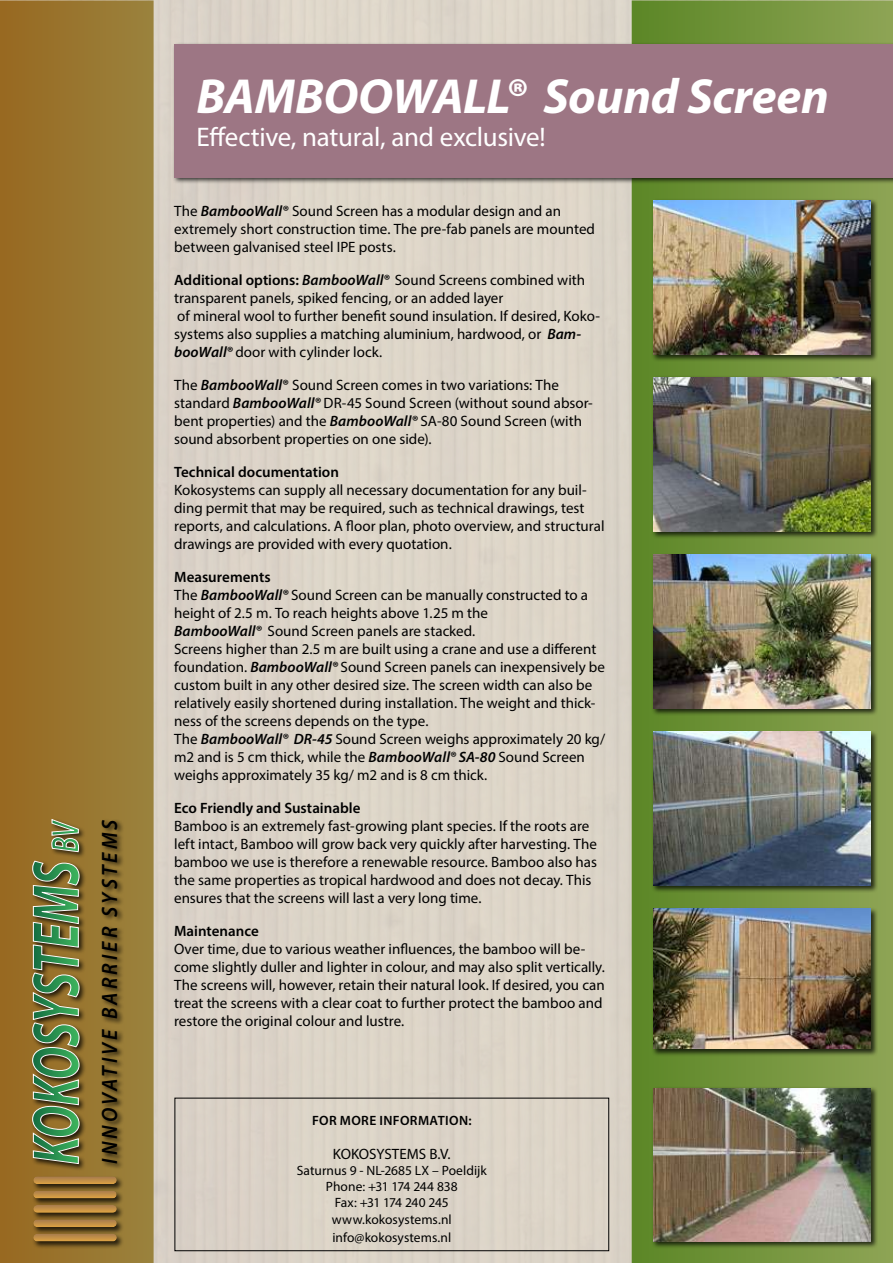
<style>
.page{position:relative;width:893px;height:1263px;background:#fff}
.page>*{position:absolute;margin:0;border:0;box-sizing:border-box;transform-origin:0 0}
.t1{font:italic 700 49.5px "Myriad Pro";letter-spacing:-.01em;color:#fff}
.t2{font:27px "Myriad Pro";letter-spacing:-.01em;color:#fff}
.t3{font:italic 600 22.2px "Myriad Pro";letter-spacing:.15em;color:#000;scale:.93 1}
.t4{font:15px/18px "Myriad Pro";color:#000}
.t5{font:600 15px "Myriad Pro";color:#000}
.t6{font:13.5px/16.2px "Myriad Pro";color:#000;text-align:center}
.t7{font:600 13.5px "Myriad Pro";letter-spacing:.03em;color:#000}
.s1{font-weight:600;font-style:italic}
.s2{font-weight:600}
</style>
<div class="page">
<div style="left:153px;top:0;width:479px;height:1263px;background:#dcd4c7"></div>
<img style="left:0;top:0;width:153px;height:1263px">
<img style="left:632px;top:0;width:261px;height:1263px">
<div style="left:31px;top:818px;width:93px;height:431px;background:#000;opacity:.75"></div>
<svg style="left:32px;top:819px;width:48px;height:345px;background:#6c824d"></svg>
<img style="left:33px;top:1176px;width:84px;height:8px">
<img style="left:33px;top:1234px;width:84px;height:7px">
<img style="left:33px;top:1219px;width:84px;height:8px">
<img style="left:33px;top:1205px;width:84px;height:8px">
<img style="left:33px;top:1191px;width:84px;height:7px">
<div style="left:172px;top:42px;width:721px;height:143px;background:#000;opacity:.75"></div>
<div style="left:174px;top:44px;width:719px;height:133px;background:#9d7684"></div>
<div style="left:651px;top:198px;width:227px;height:164px;background:#000;opacity:.75"></div>
<img style="left:653px;top:200px;width:218px;height:154px">
<div style="left:651px;top:376px;width:227px;height:163px;background:#000;opacity:.75"></div>
<img style="left:653px;top:377px;width:218px;height:154px">
<div style="left:651px;top:553px;width:227px;height:163px;background:#000;opacity:.75"></div>
<img style="left:653px;top:554px;width:218px;height:154px">
<div style="left:651px;top:730px;width:227px;height:163px;background:#000;opacity:.75"></div>
<img style="left:653px;top:731px;width:218px;height:155px">
<div style="left:651px;top:907px;width:227px;height:149px;background:#000;opacity:.75"></div>
<img style="left:653px;top:909px;width:218px;height:140px">
<div style="left:651px;top:1086px;width:227px;height:163px;background:#000;opacity:.75"></div>
<img style="left:653px;top:1088px;width:218px;height:153px">
<div style="left:175px;top:1098px;width:434px;height:153px;border:1px solid #000"></div>
<h3 class="t3" style="left:97px;top:1163px;width:371px;rotate:-90deg">INNOVATIVE BARRIER SYSTEMS</h3>
<h1 class="t1" style="left:196px;top:67px;width:634px">BAMBOOWALL® Sound Screen</h1>
<h2 class="t2" style="left:196px;top:126px;width:351px">Effective, natural, and exclusive!</h2>
<p class="t4" style="left:174px;top:203px;width:422px">The <span class="s1">BambooWall®</span> Sound Screen has a modular design and an extremely short construction time. The pre-fab panels are mounted between galvanised steel IPE posts.</p>
<p class="t4" style="left:174px;top:272px;width:427px"><span class="s2">Additional options:</span> <span class="s1">BambooWall</span><span class="s2">®</span> Sound Screens combined with transparent panels, spiked fencing, or an added layer<br>of mineral wool to further benefit sound insulation. If desired, Koko&shy;systems also supplies a matching aluminium, hardwood, or <span class="s1">Bam&shy;booWall®</span> door with cylinder lock.</p>
<p class="t4" style="left:174px;top:377px;width:420px">The <span class="s1">BambooWall</span><span class="s2">®</span> Sound Screen comes in two variations: The standard <span class="s1">BambooWall®</span> DR-45 Sound Screen (without sound absor&shy;bent properties) and the <span class="s1">BambooWall®</span> SA-80 Sound Screen (with sound absorbent properties on one side).</p>
<p class="t5" style="left:174px;top:466px;width:166px">Technical documentation</p>
<p class="t4" style="left:174px;top:482px;width:432px">Kokosystems can supply all necessary documentation for any buil&shy;ding permit that may be required, such as technical drawings, test reports, and calculations. A floor plan, photo overview, and structural drawings are provided with every quotation.</p>
<p class="t4" style="left:174px;top:569px;width:433px"><span class="s2">Measurements<br></span>The <span class="s1">BambooWall®</span> Sound Screen can be manually constructed to a height of 2.5 m. To reach heights above 1.25 m the<br><span class="s1">BambooWall®</span> Sound Screen panels are stacked.<br>Screens higher than 2.5 m are built using a crane and use a different foundation. <span class="s1">BambooWall®</span> Sound Screen panels can inexpensively be custom built in any other desired size. The screen width can also be relatively easily shortened during installation. The weight and thick&shy;ness of the screens depends on the type.<br>The <span class="s1">BambooWall® DR-45</span> Sound Screen weighs approximately 20 kg/ m2 and is 5 cm thick, while the <span class="s1">BambooWall® SA-80</span> Sound Screen weighs approximately 35 kg/ m2 and is 8 cm thick.</p>
<p class="t5" style="left:174px;top:802px;width:188px">Eco Friendly and Sustainable</p>
<p class="t4" style="left:174px;top:818px;width:424px">Bamboo is an extremely fast-growing plant species. If the roots are left intact, Bamboo will grow back very quickly after harvesting. The bamboo we use is therefore a renewable resource. Bamboo also has the same properties as tropical hardwood and does not decay. This ensures that the screens will last a very long time.</p>
<p class="t5" style="left:174px;top:925px;width:86px">Maintenance</p>
<p class="t4" style="left:174px;top:941px;width:432px">Over time, due to various weather influences, the bamboo will be&shy;come slightly duller and lighter in colour, and may also split vertically.<br>The screens will, however, retain their natural look. If desired, you can treat the screens with a clear coat to further protect the bamboo and restore the original colour and lustre.</p>
<p class="t7" style="left:312px;top:1115px;width:161px">FOR MORE INFORMATION:</p>
<p class="t4" style="left:333px;top:1146px;width:119px">KOKOSYSTEMS B.V.</p>
<p class="t6" style="left:297px;top:1163px;width:192px">Saturnus 9 - NL-2685 LX – Poeldijk<br>Phone: +31 174 244 838<br>Fax: +31 174 240 245 www.kokosystems.nl</p>
<p class="t6" style="left:332px;top:1230px;width:120px">info@kokosystems.nl</p>
</div>
